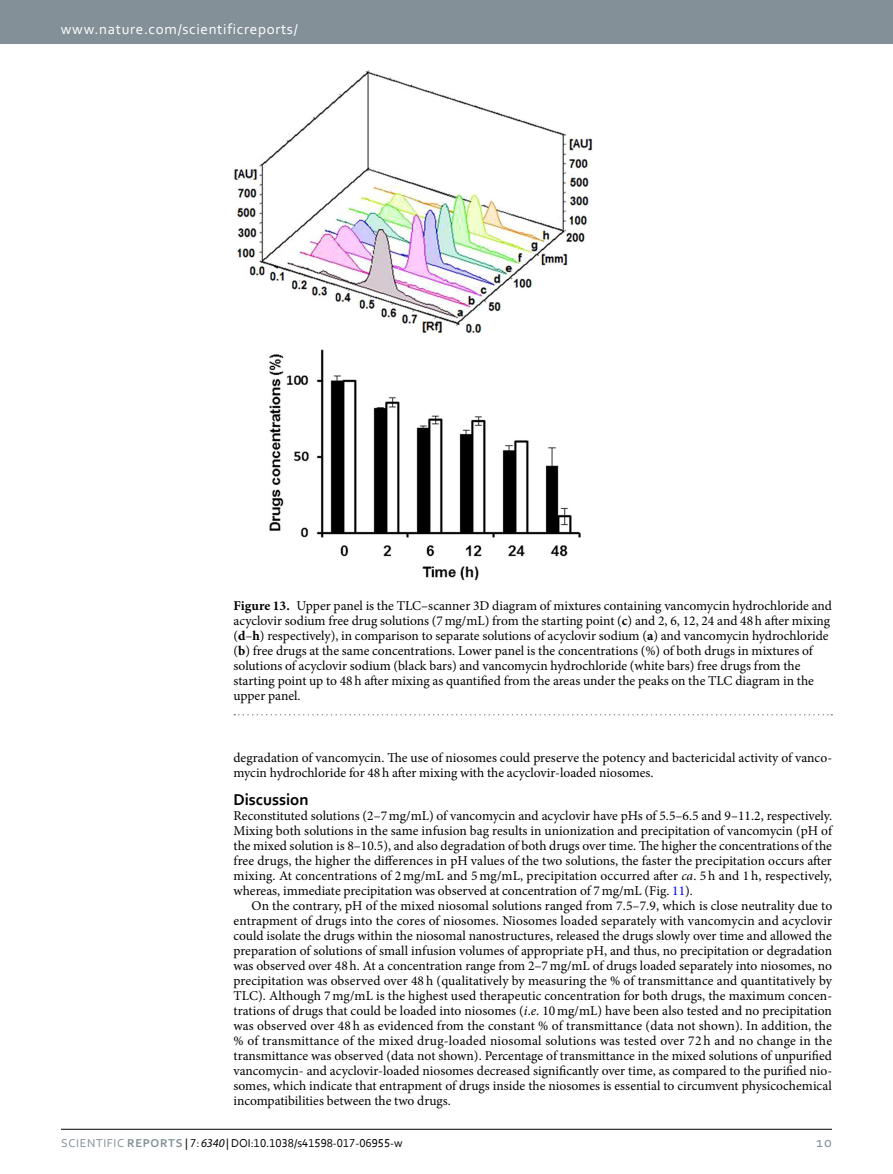
<style>
.page{position:relative;width:893px;height:1174px;background:#fff}
.page>*{position:absolute;margin:0;border:0;box-sizing:border-box;transform-origin:0 0}
.t1{font:16.5px "Corbel Bold 2";color:#000}
.t2{font:15px "Corbel 2";letter-spacing:.045em;color:#fff}
.t3{font:15px "Corbel 2";color:#839097}
.t4{font:13.5px/15px "Minion Pro";color:#000}
.t5{font:12px "Corbel";color:#000}
.s1{font-weight:700}
.s2{font-style:italic}
.s3{color:#00f}
.s4{font-family:"Corbel 2";color:#839097}
.s5{font-family:"Corbel Bold 2";color:#839097}
.s6{font-family:"Myriad Pro";font-style:italic}
</style>
<div class="page">
<div style="left:0;top:0;width:893px;height:43px;background:#839097"></div>
<hr style="left:61px;top:1129px;width:771px;height:1px;background:#000">
<img style="left:234px;top:70px;width:359px;height:511px">
<svg style="left:234px;top:714px;width:598px;height:1px"></svg>
<p class="t2" style="left:61px;top:19px;width:238px">www.nature.com/scientificreports/</p>
<p class="t4" style="left:233px;top:598px;width:600px"><span class="s1">Figure 13.</span> Upper panel is the TLC–scanner 3D diagram of mixtures containing vancomycin hydrochloride and acyclovir sodium free drug solutions (7mg/mL) from the starting point (<span class="s1">c</span>) and 2, 6, 12, 24 and 48h after mixing (<span class="s1">d</span>–<span class="s1">h</span>) respectively), in comparison to separate solutions of acyclovir sodium (<span class="s1">a</span>) and vancomycin hydrochloride (<span class="s1">b</span>) free drugs at the same concentrations. Lower panel is the concentrations (%) of both drugs in mixtures of solutions of acyclovir sodium (black bars) and vancomycin hydrochloride (white bars) free drugs from the starting point up to 48h after mixing as quantified from the areas under the peaks on the TLC diagram in the upper panel.</p>
<p class="t4" style="left:233px;top:750px;width:600px">degradation of vancomycin. The use of niosomes could preserve the potency and bactericidal activity of vanco&shy;mycin hydrochloride for 48h after mixing with the acyclovir-loaded niosomes.</p>
<p class="t1" style="left:233px;top:789px;width:77px">Discussion</p>
<p class="t4" style="left:233px;top:808px;width:600px;text-align:justify">Reconstituted solutions (2–7mg/mL) of vancomycin and acyclovir have pHs of 5.5–6.5 and 9–11.2, respectively.<br>Mixing both solutions in the same infusion bag results in unionization and precipitation of vancomycin (pH of the mixed solution is 8–10.5), and also degradation of both drugs over time. The higher the concentrations of the free drugs, the higher the differences in pH values of the two solutions, the faster the precipitation occurs after mixing. At concentrations of 2 mg/mL and 5 mg/mL, precipitation occurred after <span class="s2">ca</span>. 5 h and 1 h, respectively, whereas, immediate precipitation was observed at concentration of 7mg/mL (Fig. <span class="s3">11</span>).</p>
<p class="t4" style="left:233px;top:898px;width:600px;text-align:justify;text-indent:18px">On the contrary, pH of the mixed niosomal solutions ranged from 7.5–7.9, which is close neutrality due to entrapment of drugs into the cores of niosomes. Niosomes loaded separately with vancomycin and acyclovir could isolate the drugs within the niosomal nanostructures, released the drugs slowly over time and allowed the preparation of solutions of small infusion volumes of appropriate pH, and thus, no precipitation or degradation was observed over 48h. At a concentration range from 2–7mg/mL of drugs loaded separately into niosomes, no precipitation was observed over 48 h (qualitatively by measuring the % of transmittance and quantitatively by TLC). Although 7mg/mL is the highest used therapeutic concentration for both drugs, the maximum concen&shy;trations of drugs that could be loaded into niosomes (<span class="s2">i</span>.<span class="s2">e</span>. 10mg/mL) have been also tested and no precipitation was observed over 48 h as evidenced from the constant % of transmittance (data not shown). In addition, the % of transmittance of the mixed drug-loaded niosomal solutions was tested over 72 h and no change in the transmittance was observed (data not shown). Percentage of transmittance in the mixed solutions of unpurified vancomycin- and acyclovir-loaded niosomes decreased significantly over time, as compared to the purified nio&shy;somes, which indicate that entrapment of drugs inside the niosomes is essential to circumvent physicochemical incompatibilities between the two drugs.</p>
<p class="t5" style="left:61px;top:1135px;width:343px"><span class="s4">Scientific</span> <span class="s5">REPOrTS</span> | 7: <span class="s6">6340</span> | DOI:10.1038/s41598-017-06955-w</p>
<p class="t3" style="left:816px;top:1132px;width:17px">10</p>
</div>
